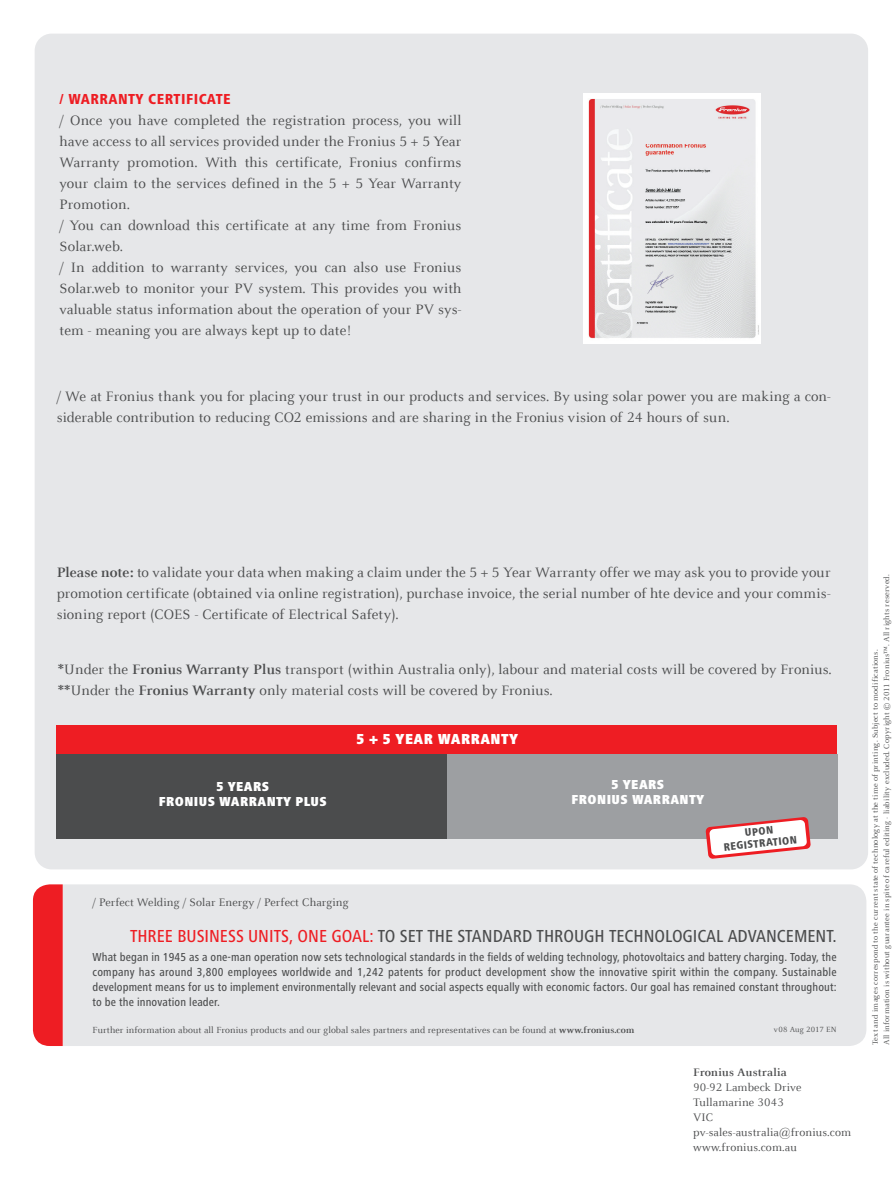
<style>
.page{position:relative;width:893px;height:1191px;background:#fff}
.page>*{position:absolute;margin:0;border:0;box-sizing:border-box;transform-origin:0 0}
.t1{font:500 condensed 18px "Frutiger Next LTW1 G";color:#4b4c4d}
.t2{font:15px/21px "Celeste Offc Pro";letter-spacing:.01em;color:#4b4c4d}
.t3{font:800 condensed 15px "Frutiger Next LTW1 G";letter-spacing:.03em;color:#ee1d23}
.t4{font:900 condensed 15px "Frutiger Next LTW1 G";letter-spacing:.03em;color:#fff}
.t5{font:900 condensed 13.5px/15px "Frutiger Next LTW1 G";letter-spacing:.03em;color:#fff;text-align:center}
.t6{font:500 condensed 12px/15px "Frutiger Next LTW1 G";letter-spacing:.01em;color:#4b4c4d;text-align:justify}
.t7{font:12px/15px "Celeste Offc Pro";letter-spacing:.01em;color:#4b4c4d}
.t8{font:700 12px "Celeste Offc Pro";letter-spacing:.015em;color:#4b4c4d}
.t9{font:800 condensed 11.25px/12px "Frutiger Next LTW1 G";color:#4b4c4d;text-align:center}
.t10{font:9.75px "Celeste Offc Pro";letter-spacing:.01em;color:#4b4c4d}
.t11{font:8.25px/11.2px "Celeste Offc Pro";letter-spacing:.025em;color:#4b4c4d}
.s1{font-weight:700}
.s2{color:#ee1d23}
</style>
<div class="page">
<div style="left:63px;top:884px;width:803px;height:162px;background:#e6e7e9"></div>
<div style="left:33px;top:884px;width:30px;height:162px;background:#ee1d23"></div>
<div style="left:35px;top:34px;width:833px;height:835px;background:#e6e7e9;border-radius:17px"></div>
<img style="left:583px;top:93px;width:177px;height:250px">
<div style="left:57px;top:724px;width:780px;height:30px;background:#ee1d23"></div>
<div style="left:447px;top:754px;width:390px;height:84px;background:#9d9fa2"></div>
<div style="left:57px;top:754px;width:390px;height:84px;background:#4b4c4d"></div>
<svg style="left:705px;top:817px;width:106px;height:42px"></svg>
<p class="t3" style="left:60px;top:90px;width:173px">/ WARRANTY CERTIFICATE</p>
<p class="t2" style="left:60px;top:110px;width:403px">/ Once you have completed the registration process, you will have access to all services provided under the Fronius 5 + 5 Year Warranty promotion. With this certificate, Fronius confirms your claim to the services defined in the 5 + 5 Year Warranty Promotion.<br>/ You can download this certificate at any time from Fronius Solar.web.<br>/ In addition to warranty services, you can also use Fronius Solar.web to monitor your PV system. This provides you with valuable status information about the operation of your PV sys&shy;tem - meaning you are always kept up to date!</p>
<p class="t2" style="left:57px;top:386px;width:775px">/ We at Fronius thank you for placing your trust in our products and services. By using solar power you are making a con&shy;siderable contribution to reducing CO2 emissions and are sharing in the Fronius vision of 24 hours of sun.</p>
<p class="t2" style="left:57px;top:561px;width:775px;text-align:justify"><span class="s1">Please note:</span> to validate your data when making a claim under the 5 + 5 Year Warranty offer we may ask you to provide your promotion certificate (obtained via online registration), purchase invoice, the serial number of hte device and your commis&shy;sioning report (COES - Certificate of Electrical Safety).</p>
<p class="t2" style="left:58px;top:658px;width:775px"><span class="s1">*</span>Under the <span class="s1">Fronius Warranty Plus</span> transport (within Australia only), labour and material costs will be covered by Fronius. <span class="s1">**</span>Under the <span class="s1">Fronius Warranty</span> only material costs will be covered by Fronius.</p>
<p class="t4" style="left:357px;top:730px;width:163px">5 + 5 YEAR WARRANTY</p>
<p class="t5" style="left:159px;top:779px;width:170px">5 YEARS<br>FRONIUS WARRANTY PLUS</p>
<p class="t5" style="left:571px;top:776px;width:134px">5 YEARS<br>FRONIUS WARRANTY</p>
<p class="t9" style="left:722px;top:829px;width:75px;rotate:-6deg">UPON<br>REGISTRATION</p>
<p class="t7" style="left:92px;top:894px;width:258px">/ Perfect Welding / Solar Energy / Perfect Charging</p>
<p class="t1" style="left:130px;top:925px;width:708px"><span class="s2">THREE BUSINESS UNITS, ONE GOAL:</span> TO SET THE STANDARD THROUGH TECHNOLOGICAL ADVANCEMENT.</p>
<p class="t6" style="left:92px;top:949px;width:746px">What began in 1945 as a one-man operation now sets technological standards in the fields of welding technology, photovoltaics and battery charging. Today, the company has around 3,800 employees worldwide and 1,242 patents for product development show the innovative spirit within the company. Sustainable development means for us to implement environmentally relevant and social aspects equally with economic factors. Our goal has remained constant throughout: to be the innovation leader.</p>
<p class="t10" style="left:92px;top:1023px;width:543px">Further information about all Fronius products and our global sales partners and representatives can be found at <span class="s1">www.fronius.com</span></p>
<p class="t11" style="left:774px;top:1023px;width:64px">v08 Aug 2017 EN</p>
<p class="t8" style="left:693px;top:1064px;width:95px">Fronius Australia</p>
<p class="t7" style="left:693px;top:1079px;width:159px">90-92 Lambeck Drive<br>Tullamarine 3043<br>VIC pv-sales-australia@fronius.com www.fronius.com.au</p>
<p class="t11" style="left:869px;top:1045px;width:472px;rotate:-90deg">Text and images correspond to the current state of technology at the time of printing. Subject to modifications.<br>All information is without guarantee in spite of careful editing - liability excluded. Copyright © 2011 Fronius™. All rights reserved.</p>
</div>
